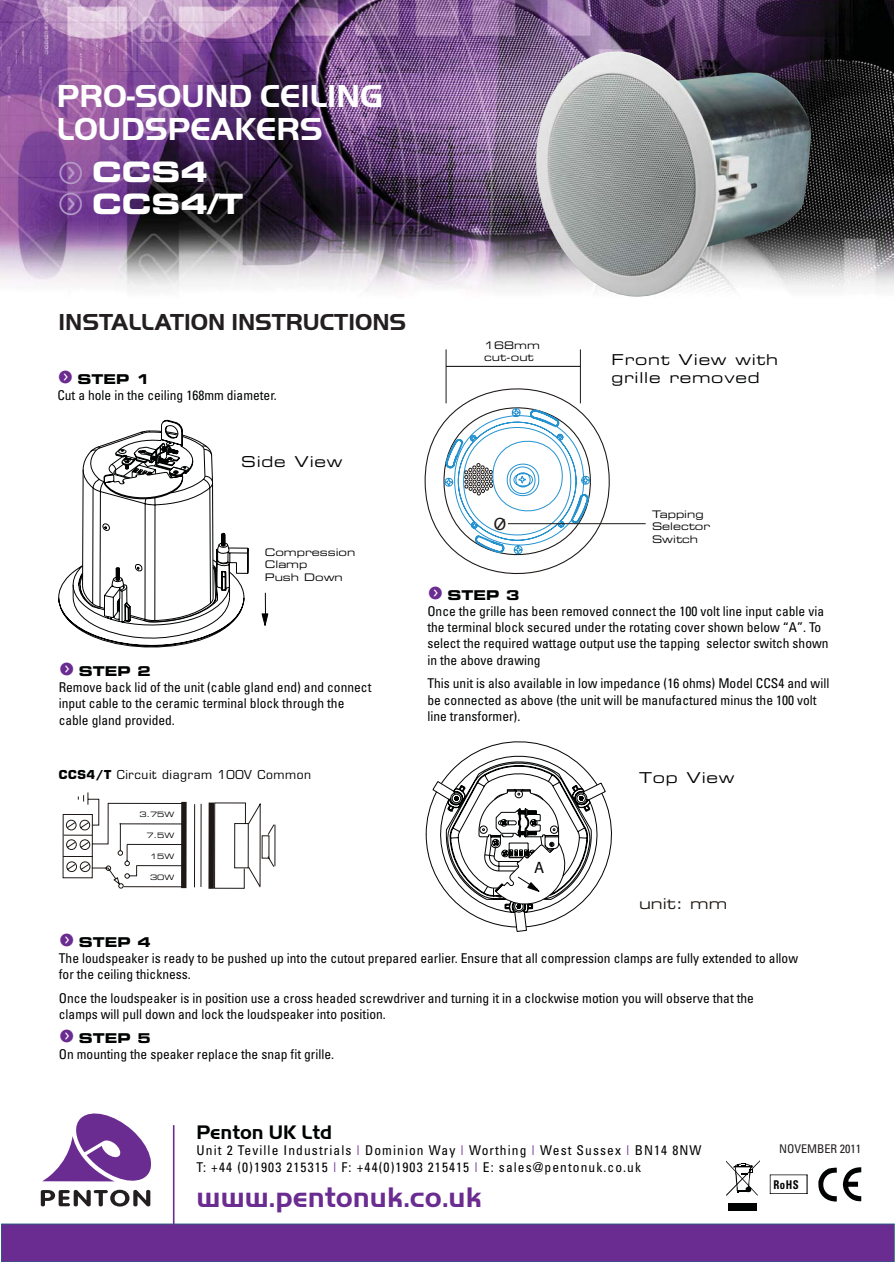
<style>
.page{position:relative;width:895px;height:1262px;background:#fff}
.page>*{position:absolute;margin:0;border:0;box-sizing:border-box;transform-origin:0 0}
.t1{font:700 33px/33px "Handel Got D";color:#fff}
.t2{font:700 29.4px "Handel Got D";color:#6b2c91}
.t3{font:28.05px/31.3px "Eurostile Bold Extended Two";color:#fff}
.t4{font:700 24px "Handel Got D";color:#231f20}
.t5{font:700 20.4px "Handel Got D";color:#010202}
.t6{font:18px "Avant Garde Bk BT";color:#1e1916}
.t7{font:16.5px "Avant Garde Bk BT";color:#010202}
.t8{font:15px/18px "Eurostile Extended Two";letter-spacing:.05em;color:#010202}
.t9{font:15px "Eurostile Extended Two";color:#1e1916}
.t10{font:condensed 13.5px/16.2px "Univers";color:#010202}
.t11{font:condensed 13.5px/16.2px "Univers";letter-spacing:.08em;color:#010202}
.t12{font:13.5px "Eurostile Bold Extended Two";color:#010202}
.t13{font:12px "Eurostile";letter-spacing:.05em;color:#010202}
.t14{font:condensed 12px "Univers";color:#231f20}
.t15{font:700 condensed 12px "Univers";color:#010202;scale:.89 1}
.t16{font:10.35px/12.5px "Eurostile Extended Two";color:#010202}
.t17{font:7.35px "Eurostile Extended Two";color:#010202}
.s1{font-family:"Button Bonus Circle Positive";color:#b49bca}
.s2{font-family:"Button Bonus Circle Negative";font-size:16.05px;color:#6b2c91}
.s3{font-weight:700}
.s4{color:#6b2c91}
</style>
<div class="page">
<img style="left:0;top:0;width:893px;height:357px">
<div style="left:728px;top:1203px;width:29px;height:7px;background:#010202"></div>
<svg style="left:726px;top:1160px;width:34px;height:35px"></svg>
<svg style="left:770px;top:1174px;width:37px;height:20px"></svg>
<svg style="left:818px;top:1167px;width:43px;height:35px"></svg>
<svg style="left:41px;top:1113px;width:110px;height:93px"></svg>
<div style="left:2px;top:1224px;width:892px;height:38px;background:#6b2c91"></div>
<div style="left:1px;top:1224px;width:893px;height:38px;border:1px solid #2d5a80"></div>
<hr style="left:173px;top:1125px;width:1px;height:129px;background:#6b2c91">
<img style="left:536px;top:49px;width:276px;height:250px">
<svg style="left:63px;top:792px;width:212px;height:96px"></svg>
<svg style="left:77px;top:0;width:153px;height:420px"></svg>
<svg style="left:58px;top:420px;width:191px;height:228px"></svg>
<svg style="left:262px;top:592px;width:164px;height:245px"></svg>
<svg style="left:426px;top:741px;width:186px;height:191px"></svg>
<svg style="left:423px;top:357px;width:188px;height:248px"></svg>
<hr style="left:508px;top:523px;width:138px;height:1px;background:#1e1916">
<hr style="left:446px;top:349px;width:1px;height:54px;background:#1e1916">
<hr style="left:580px;top:349px;width:1px;height:54px;background:#1e1916">
<hr style="left:446px;top:366px;width:134px;height:1px;background:#010202">
<svg style="left:445px;top:393px;width:145px;height:174px"></svg>
<h1 class="t1" style="left:57px;top:79px;width:327px">PRO-SOUND CEILING<br>LOUDSPEAKERS</h1>
<h3 class="t3" style="left:57px;top:159px;width:188px"><span class="s1">f</span> CCS4<br><span class="s1">f</span> CCS4/T</h3>
<h3 class="t4" style="left:59px;top:307px;width:349px">INSTALLATION INSTRUCTIONS</h3>
<p class="t12" style="left:57px;top:374px;width:94px"><span class="s2">f</span> STEP 1</p>
<p class="t10" style="left:57px;top:388px;width:221px">Cut a hole in the ceiling 168mm diameter.</p>
<p class="t8" style="left:241px;top:454px;width:103px">Side View</p>
<p class="t16" style="left:265px;top:547px;width:92px">Compression<br>Clamp<br>Push Down</p>
<p class="t12" style="left:59px;top:666px;width:94px"><span class="s2">f</span> STEP 2</p>
<p class="t10" style="left:59px;top:680px;width:314px">Remove back lid of the unit (cable gland end) and connect input cable to the ceramic terminal block through the cable gland provided.</p>
<p class="t13" style="left:59px;top:770px;width:254px"><span class="s3">CCS4/T</span> Circuit diagram 100V Common</p>
<p class="t17" style="left:139px;top:811px;width:36px">3.75W</p>
<p class="t17" style="left:146px;top:832px;width:29px">7.5W</p>
<p class="t17" style="left:150px;top:853px;width:26px">15W</p>
<p class="t17" style="left:150px;top:874px;width:26px">30W</p>
<p class="t16" style="left:484px;top:339px;width:57px">168mm cut-out</p>
<h3 class="t6" style="left:494px;top:513px;width:14px">O</h3>
<p class="t8" style="left:611px;top:352px;width:168px">Front View with grille removed</p>
<p class="t16" style="left:652px;top:509px;width:60px">Tapping<br>Selector<br>Switch</p>
<p class="t12" style="left:427px;top:590px;width:94px"><span class="s2">f</span> STEP 3</p>
<p class="t10" style="left:427px;top:604px;width:403px">Once the grille has been removed connect the 100 volt line input cable via the terminal block secured under the rotating cover shown below “A”. To select the required wattage output use the tapping selector switch shown in the above drawing</p>
<p class="t10" style="left:427px;top:676px;width:403px">This unit is also available in low impedance (16 ohms) Model CCS4 and will be connected as above (the unit will be manufactured minus the 100 volt line transformer).</p>
<p class="t7" style="left:534px;top:858px;width:12px">A</p>
<p class="t8" style="left:639px;top:770px;width:97px">Top View</p>
<p class="t9" style="left:639px;top:898px;width:90px">unit: mm</p>
<p class="t12" style="left:59px;top:937px;width:94px"><span class="s2">f</span> STEP 4</p>
<p class="t10" style="left:59px;top:951px;width:741px">The loudspeaker is ready to be pushed up into the cutout prepared earlier. Ensure that all compression clamps are fully extended to allow for the ceiling thickness.</p>
<p class="t10" style="left:59px;top:991px;width:697px">Once the loudspeaker is in position use a cross headed screwdriver and turning it in a clockwise motion you will observe that the clamps will pull down and lock the loudspeaker into position.</p>
<p class="t12" style="left:59px;top:1033px;width:94px"><span class="s2">f</span> STEP 5</p>
<p class="t10" style="left:59px;top:1047px;width:277px">On mounting the speaker replace the snap fit grille.</p>
<h3 class="t5" style="left:196px;top:1120px;width:137px">Penton UK Ltd</h3>
<p class="t11" style="left:196px;top:1143px;width:506px">Unit 2 Teville Industrials <span class="s4">|</span> Dominion Way <span class="s4">|</span> Worthing <span class="s4">|</span> West Sussex <span class="s4">|</span> BN14 8NW<br>T: +44 (0)1903 215315 <span class="s4">|</span> F: +44(0)1903 215415 <span class="s4">|</span> E: sales@pentonuk.co.uk</p>
<h2 class="t2" style="left:196px;top:1179px;width:287px">www.pentonuk.co.uk</h2>
<p class="t14" style="left:779px;top:1144px;width:83px">NOVEMBER 2011</p>
<p class="t15" style="left:773px;top:1180px;width:30px">RoHS</p>
</div>
